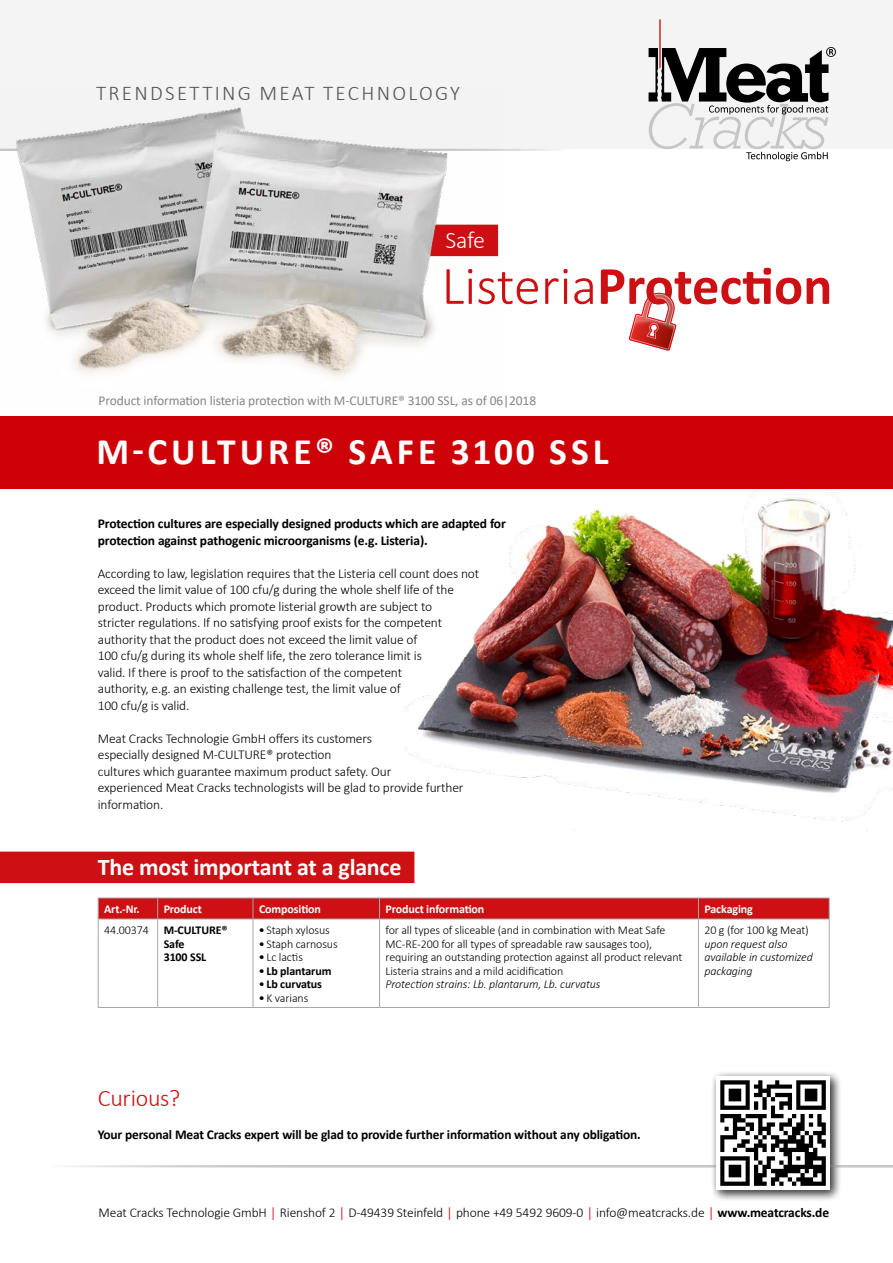
<style>
.page{position:relative;width:893px;height:1263px;background:#fff}
.page>*{position:absolute;margin:0;border:0;box-sizing:border-box;transform-origin:0 0}
.t1{font:700 37.5px "Calibri";letter-spacing:.11em;color:#fff}
.t2{font:700 24px "Calibri";letter-spacing:-.01em;color:#fff}
.t3{font:300 24px "Calibri";letter-spacing:-.01em;color:#cd1013}
.t4{font:300 24px "Calibri";color:#fff}
.t5{font:300 21px "Calibri";letter-spacing:.11em;color:#565655}
.t6{font:300 13.5px/16.5px "Calibri";letter-spacing:-.01em;color:#000}
.t7{font:700 13.5px/16.5px "Calibri";letter-spacing:-.01em;color:#000}
.t8{font:13.5px "Calibri";letter-spacing:-.01em;color:#868786}
.t9{font:300 12px/13.5px "Calibri";letter-spacing:-.01em;color:#000}
.t10{font:italic 300 12px/13.5px "Calibri";letter-spacing:-.01em;color:#000}
.t11{font:700 12px "Calibri";letter-spacing:-.01em;color:#fff}
.t12{font:700 12px/13.5px "Calibri";letter-spacing:-.01em;color:#000}
.s1{font-weight:300}
.s2{font-family:"Agfa Rotis Sans Serif";font-weight:400;font-size:10.5px}
.s3{font-family:"Arial Narrow";font-weight:400;color:#e3000b}
.s4{font-weight:700}
</style>
<div class="page">
<img style="left:404px;top:488px;width:489px;height:343px">
<div style="left:0;top:0;width:893px;height:149px;background:#f4f4f4"></div>
<svg style="left:649px;top:19px;width:187px;height:142px"></svg>
<hr style="left:0;top:149px;width:575px;height:2px;background:#c5c6c6">
<hr style="left:38px;top:1165px;width:855px;height:2px;background:#c5c6c6">
<div style="left:710px;top:1070px;width:131px;height:131px;background:#000;opacity:.55"></div>
<svg style="left:716px;top:1076px;width:114px;height:114px"></svg>
<div style="left:0;top:852px;width:414px;height:31px;background:#cd1013"></div>
<svg style="left:158px;top:920px;width:671px;height:87px"></svg>
<svg style="left:98px;top:898px;width:732px;height:21px;background:#ca181b"></svg>
<hr style="left:98px;top:919px;width:60px;height:1px;background:#a7a7a8">
<hr style="left:98px;top:919px;width:1px;height:88px;background:#a7a7a8">
<hr style="left:158px;top:919px;width:95px;height:1px;background:#a7a7a8">
<hr style="left:157px;top:919px;width:1px;height:88px;background:#a7a7a8">
<hr style="left:253px;top:919px;width:126px;height:1px;background:#a7a7a8">
<hr style="left:253px;top:919px;width:1px;height:88px;background:#a7a7a8">
<hr style="left:379px;top:919px;width:319px;height:1px;background:#a7a7a8">
<hr style="left:379px;top:919px;width:1px;height:88px;background:#a7a7a8">
<hr style="left:698px;top:919px;width:132px;height:1px;background:#a7a7a8">
<hr style="left:698px;top:919px;width:1px;height:88px;background:#a7a7a8">
<hr style="left:829px;top:919px;width:1px;height:88px;background:#a7a7a8">
<hr style="left:98px;top:1007px;width:60px;height:1px;background:#a7a7a8">
<hr style="left:158px;top:1007px;width:95px;height:1px;background:#a7a7a8">
<hr style="left:253px;top:1007px;width:126px;height:1px;background:#a7a7a8">
<hr style="left:379px;top:1007px;width:319px;height:1px;background:#a7a7a8">
<hr style="left:698px;top:1007px;width:132px;height:1px;background:#a7a7a8">
<div style="left:0;top:416px;width:893px;height:72px;background:#ce0107"></div>
<svg style="left:502px;top:272px;width:36px;height:32px"></svg>
<svg style="left:545px;top:269px;width:23px;height:35px"></svg>
<svg style="left:574px;top:278px;width:19px;height:26px"></svg>
<svg style="left:807px;top:278px;width:22px;height:26px"></svg>
<svg style="left:601px;top:268px;width:200px;height:82px"></svg>
<img style="left:0;top:107px;width:502px;height:270px">
<h3 class="t5" style="left:96px;top:80px;width:365px">TRENDSETTING MEAT TECHNOLOGY</h3>
<h2 class="t4" style="left:445px;top:225px;width:41px">Safe</h2>
<p class="t8" style="left:99px;top:391px;width:439px">Product information listeria protection with M-CULTURE® 3100 SSL, as of 06|2018</p>
<h1 class="t1" style="left:96px;top:425px;width:514px">M-CULTURE® SAFE 3100 SSL</h1>
<p class="t7" style="left:98px;top:515px;width:410px">Protection cultures are especially designed products which are adapted for protection against pathogenic microorganisms (e.g. Listeria).</p>
<p class="t6" style="left:98px;top:565px;width:383px">According to law, legislation requires that the Listeria cell count does not exceed the limit value of 100 cfu/g during the whole shelf life of the product. Products which promote listerial growth are subject to<br>stricter regulations. If no satisfying proof exists for the competent authority that the product does not exceed the limit value of<br>100 cfu/g during its whole shelf life, the zero tolerance limit is<br>valid. If there is proof to the satisfaction of the competent<br>authority, e.g. an existing challenge test, the limit value of<br>100 cfu/g is valid.</p>
<p class="t6" style="left:98px;top:730px;width:367px">Meat Cracks Technologie GmbH offers its customers<br>especially designed M-CULTURE® protection<br>cultures which guarantee maximum product safety. Our<br>experienced Meat Cracks technologists will be glad to provide further information.</p>
<h2 class="t2" style="left:98px;top:850px;width:305px">The most important at a glance</h2>
<p class="t11" style="left:104px;top:900px;width:37px">Art.-Nr.</p>
<p class="t11" style="left:164px;top:900px;width:40px">Product</p>
<p class="t11" style="left:259px;top:900px;width:64px">Composition</p>
<p class="t11" style="left:385px;top:900px;width:100px">Product information</p>
<p class="t11" style="left:704px;top:900px;width:50px">Packaging</p>
<p class="t12" style="left:164px;top:923px;width:65px;text-indent:-60px"><span class="s1">44.00374</span> M-CULTURE®<br>Safe<br>3100 SSL</p>
<p class="t9" style="left:259px;top:923px;width:72px"><span class="s2">•</span> Staph xylosus</p>
<p class="t9" style="left:385px;top:923px;width:298px">for all types of sliceable (and in combination with Meat Safe MC-RE-200 for all types of spreadable raw sausages too), requiring an outstanding protection against all product relevant Listeria strains and a mild acidification</p>
<p class="t10" style="left:385px;top:977px;width:216px">Protection strains: Lb. plantarum, Lb. curvatus</p>
<p class="t9" style="left:704px;top:923px;width:106px">20 g (for 100 kg Meat)</p>
<p class="t10" style="left:704px;top:937px;width:110px">upon request also available in customized packaging</p>
<p class="t9" style="left:259px;top:937px;width:80px"><span class="s2">•</span> Staph carnosus</p>
<p class="t9" style="left:259px;top:950px;width:45px"><span class="s2">•</span> Lc lactis</p>
<p class="t12" style="left:259px;top:963px;width:74px"><span class="s2">•</span> Lb plantarum</p>
<p class="t12" style="left:259px;top:977px;width:64px"><span class="s2">•</span> Lb curvatus</p>
<p class="t9" style="left:259px;top:991px;width:51px"><span class="s2">•</span> K varians</p>
<h2 class="t3" style="left:98px;top:1083px;width:84px">Curious?</h2>
<p class="t7" style="left:98px;top:1126px;width:544px">Your personal Meat Cracks expert will be glad to provide further information without any obligation.</p>
<p class="t6" style="left:99px;top:1204px;width:732px">Meat Cracks Technologie GmbH <span class="s3">|</span> Rienshof 2 <span class="s3">|</span> D-49439 Steinfeld <span class="s3">|</span> phone +49 5492 9609-0 <span class="s3">|</span> info@meatcracks.de <span class="s3">|</span> <span class="s4">www.meatcracks.de</span></p>
</div>
